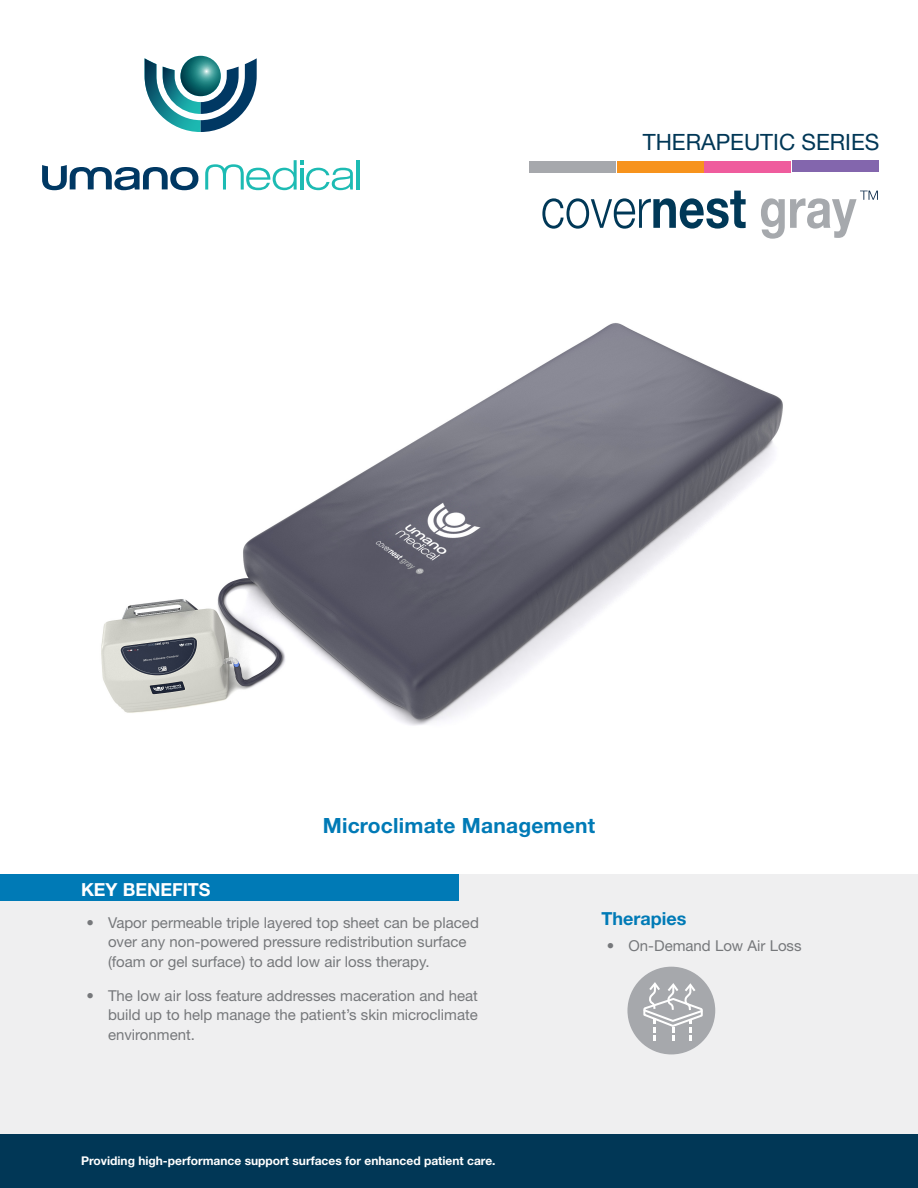
<style>
.page{position:relative;width:918px;height:1188px;background:#fff}
.page>*{position:absolute;margin:0;border:0;box-sizing:border-box;transform-origin:0 0}
.t1{font:22.5px "Helvetica Neue LT Std";color:#013756}
.t2{font:700 21px "Helvetica Neue LT Std";letter-spacing:.01em;color:#007ab6}
.t3{font:700 18px "Helvetica Neue LT Std";color:#fff}
.t4{font:700 18px "Helvetica Neue LT Std";color:#007ab6}
.t5{font:15px/19.5px "Helvetica Neue LT Std";color:#76787b}
.t6{font:700 12px "Helvetica Neue LT Std";color:#fff}
</style>
<div class="page">
<div style="left:0;top:874px;width:918px;height:280px;background:#efeff0"></div>
<div style="left:0;top:1134px;width:918px;height:54px;background:#013756"></div>
<div style="left:0;top:874px;width:459px;height:27px;background:#007ab6"></div>
<div style="left:627px;top:967px;width:88px;height:87px;background:#a6a8ac;border-radius:50%"></div>
<svg style="left:643px;top:980px;width:62px;height:60px"></svg>
<img style="left:101px;top:323px;width:682px;height:403px">
<svg style="left:542px;top:191px;width:204px;height:38px"></svg>
<hr style="left:356px;top:160px;width:3px;height:30px;background:#1dbbb3">
<svg style="left:205px;top:160px;width:148px;height:30px"></svg>
<svg style="left:145px;top:56px;width:112px;height:76px"></svg>
<svg style="left:42px;top:165px;width:156px;height:25px"></svg>
<div style="left:617px;top:161px;width:86px;height:11px;background:#f7931d"></div>
<div style="left:705px;top:161px;width:86px;height:11px;background:#ef5c9d"></div>
<div style="left:792px;top:161px;width:87px;height:11px;background:#8366ad"></div>
<div style="left:529px;top:161px;width:87px;height:11px;background:#a6a8ac"></div>
<svg style="left:761px;top:191px;width:117px;height:48px"></svg>
<p class="t1" style="left:643px;top:129px;width:238px">THERAPEUTIC SERIES</p>
<p class="t3" style="left:81px;top:878px;width:131px">KEY BENEFITS</p>
<p class="t2" style="left:323px;top:813px;width:274px">Microclimate Management</p>
<p class="t5" style="left:108px;top:913px;width:372px;text-indent:-22px">• Vapor permeable triple layered top sheet can be placed over any non-powered pressure redistribution surface (foam or gel surface) to add low air loss therapy.</p>
<p class="t5" style="left:108px;top:985px;width:372px;text-align:justify;text-indent:-22px">• The low air loss feature addresses maceration and heat build up to help manage the patient’s skin microclimate environment.</p>
<p class="t6" style="left:81px;top:1154px;width:416px">Providing high-performance support surfaces for enhanced patient care.</p>
<p class="t4" style="left:602px;top:907px;width:86px">Therapies</p>
<p class="t5" style="left:607px;top:936px;width:196px">• On-Demand Low Air Loss</p>
</div>
